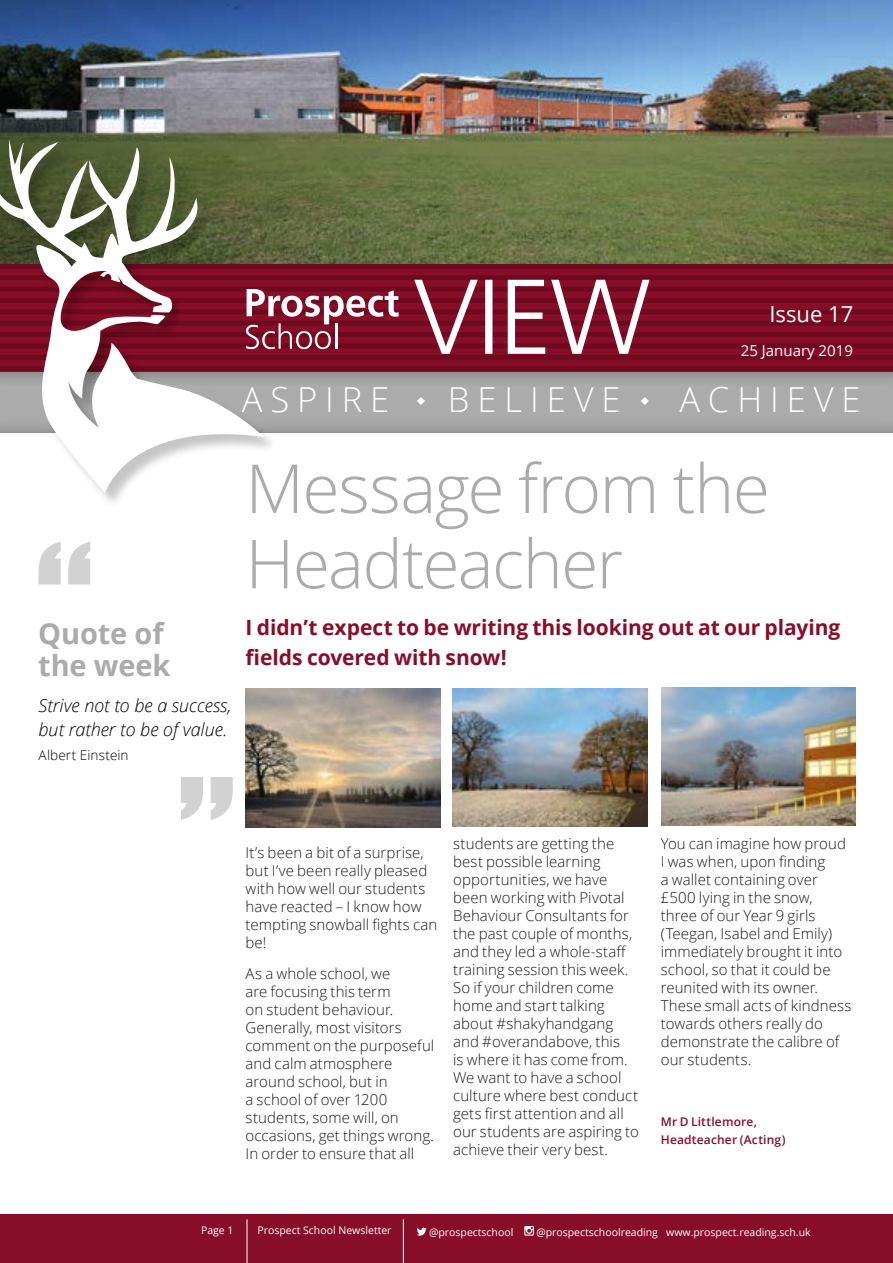
<style>
.page{position:relative;width:893px;height:1263px;background:#fff}
.page>*{position:absolute;margin:0;border:0;box-sizing:border-box;transform-origin:0 0}
.t1{font:300 67.65px/75.3px "Open Sans";letter-spacing:-.02em;color:#acabab}
.t2{font:300 34.5px "Open Sans";letter-spacing:.23em;color:#fff}
.t3{font:700 28.95px/31.8px "Open Sans";letter-spacing:-.005em;color:#acabab}
.t4{font:22.05px "Open Sans";color:#fff}
.t5{font:700 21px/30px "Open Sans";letter-spacing:-.005em;color:#880d28}
.t6{font:italic 300 18px/24px "Open Sans";color:#000}
.t7{font:300 15px/18px "Open Sans";letter-spacing:.005em;color:#1a1a1a}
.t8{font:15px "Open Sans";color:#fff}
.t9{font:300 13.5px "Open Sans";letter-spacing:.005em;color:#000}
.t10{font:600 12px/18px "Open Sans";letter-spacing:.015em;color:#880d28}
.t11{font:10.5px "Open Sans";color:#fff}
</style>
<div class="page">
<div style="left:0;top:1214px;width:893px;height:49px;background:#880d28"></div>
<svg style="left:417px;top:1227px;width:10px;height:8px"></svg>
<svg style="left:524px;top:1226px;width:10px;height:9px"></svg>
<hr style="left:247px;top:1219px;width:1px;height:44px;background:#fff">
<hr style="left:403px;top:1219px;width:1px;height:44px;background:#fff">
<img style="left:0;top:0;width:893px;height:264px">
<div style="left:0;top:264px;width:893px;height:118px;background:#880d28"></div>
<div style="left:0;top:355px;width:893px;height:5px;background:#6d0a20"></div>
<div style="left:0;top:343px;width:893px;height:5px;background:#6d0a20"></div>
<div style="left:0;top:332px;width:893px;height:5px;background:#6d0a20"></div>
<div style="left:0;top:321px;width:893px;height:5px;background:#6d0a20"></div>
<div style="left:0;top:309px;width:893px;height:5px;background:#6d0a20"></div>
<div style="left:0;top:298px;width:893px;height:5px;background:#6d0a20"></div>
<div style="left:0;top:287px;width:893px;height:5px;background:#6d0a20"></div>
<div style="left:0;top:275px;width:893px;height:5px;background:#6d0a20"></div>
<div style="left:0;top:264px;width:893px;height:5px;background:#6d0a20"></div>
<svg style="left:414px;top:280px;width:235px;height:74px"></svg>
<div style="left:0;top:362px;width:893px;height:73px;background:#000;opacity:.34"></div>
<svg style="left:417px;top:397px;width:8px;height:8px"></svg>
<svg style="left:641px;top:397px;width:8px;height:8px"></svg>
<div style="left:0;top:142px;width:279px;height:367px;background:#000;opacity:.23"></div>
<svg style="left:264px;top:245px;width:135px;height:134px"></svg>
<svg style="left:0;top:140px;width:264px;height:353px"></svg>
<svg style="left:100px;top:270px;width:22px;height:13px"></svg>
<div style="left:246px;top:461px;width:610px;height:712px;background:#fff"></div>
<svg style="left:39px;top:542px;width:51px;height:42px"></svg>
<svg style="left:181px;top:777px;width:52px;height:43px"></svg>
<img style="left:662px;top:688px;width:194px;height:138px">
<img style="left:246px;top:689px;width:194px;height:138px">
<img style="left:453px;top:688px;width:194px;height:138px">
<h3 class="t4" style="left:769px;top:299px;width:86px">Issue 17</h3>
<p class="t8" style="left:741px;top:340px;width:114px">25 January 2019</p>
<h2 class="t2" style="left:242px;top:376px;width:149px">ASPIRE</h2>
<h2 class="t2" style="left:448px;top:376px;width:174px">BELIEVE</h2>
<h2 class="t2" style="left:679px;top:376px;width:183px">ACHIEVE</h2>
<h3 class="t3" style="left:38px;top:616px;width:134px">Quote of the week</h3>
<p class="t6" style="left:39px;top:693px;width:195px">Strive not to be a success, but rather to be of value.</p>
<p class="t9" style="left:39px;top:746px;width:92px">Albert Einstein</p>
<h1 class="t1" style="left:246px;top:449px;width:526px">Message from the<br>Headteacher</h1>
<h3 class="t5" style="left:246px;top:612px;width:596px">I didn’t expect to be writing this looking out at our playing fields covered with snow!</h3>
<p class="t7" style="left:246px;top:843px;width:193px">It’s been a bit of a surprise, but I’ve been really pleased with how well our students have reacted – I know how tempting snowball fights can be!</p>
<p class="t7" style="left:246px;top:964px;width:190px">As a whole school, we<br>are focusing this term<br>on student behaviour.<br>Generally, most visitors comment on the purposeful and calm atmosphere around school, but in<br>a school of over 1200 students, some will, on occasions, get things wrong.<br>In order to ensure that all</p>
<p class="t7" style="left:453px;top:834px;width:187px">students are getting the best possible learning opportunities, we have been working with Pivotal<br>Behaviour Consultants for the past couple of months, and they led a whole-staff training session this week.<br>So if your children come home and start talking about #shakyhandgang and #overandabove, this<br>is where it has come from.<br>We want to have a school culture where best conduct gets first attention and all our students are aspiring to achieve their very best.</p>
<p class="t7" style="left:661px;top:834px;width:192px">You can imagine how proud<br>I was when, upon finding<br>a wallet containing over £500 lying in the snow, three of our Year 9 girls (Teegan, Isabel and Emily) immediately brought it into school, so that it could be reunited with its owner.<br>These small acts of kindness towards others really do demonstrate the calibre of our students.</p>
<p class="t10" style="left:661px;top:1112px;width:126px">Mr D Littlemore,<br>Headteacher (Acting)</p>
<p class="t11" style="left:201px;top:1223px;width:34px">Page 1</p>
<p class="t11" style="left:257px;top:1223px;width:136px">Prospect School Newsletter</p>
<p class="t11" style="left:429px;top:1224px;width:86px">@prospectschool</p>
<p class="t11" style="left:536px;top:1224px;width:276px">@prospectschoolreading www.prospect.reading.sch.uk</p>
</div>
